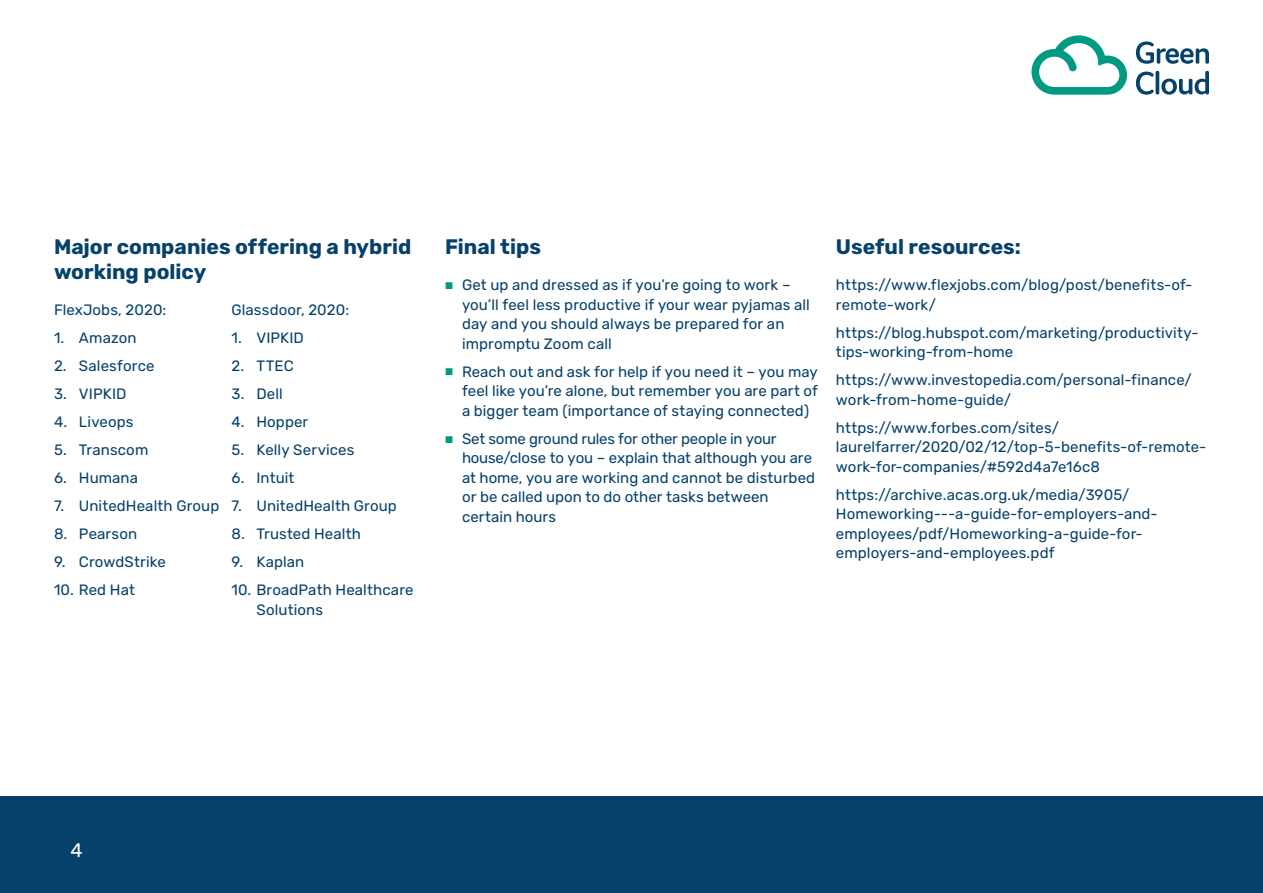
<style>
.page{position:relative;width:1263px;height:893px;background:#fff}
.page>*{position:absolute;margin:0;border:0;box-sizing:border-box;transform-origin:0 0}
.Subheader{font:700 21px/25.2px "Rubik";color:#06416a}
.t1{font:19.5px "Rubik";color:#fff}
.Body_Text{font:15px/19.5px "Rubik";letter-spacing:.005em;color:#06416a}
.s1{font-family:"Work Sans";font-weight:700;font-size:13.5px;color:#009982}
</style>
<div class="page">
<div style="left:0;top:796px;width:1263px;height:97px;background:#06416a"></div>
<svg style="left:1136px;top:41px;width:73px;height:23px"></svg>
<svg style="left:1136px;top:72px;width:18px;height:23px"></svg>
<svg style="left:1155px;top:71px;width:4px;height:23px"></svg>
<svg style="left:1161px;top:71px;width:48px;height:24px"></svg>
<svg style="left:1031px;top:35px;width:96px;height:60px"></svg>
<p class="Subheader" style="left:54px;top:234px;width:359px">Major companies offering a hybrid working policy</p>
<p class="Body_Text" style="left:54px;top:301px;width:114px">FlexJobs, 2020:</p>
<p class="Body_Text" style="left:54px;top:329px;width:84px">1. Amazon</p>
<p class="Body_Text" style="left:54px;top:357px;width:102px">2. Salesforce</p>
<p class="Body_Text" style="left:54px;top:385px;width:74px">3. VIPKID</p>
<p class="Body_Text" style="left:54px;top:413px;width:81px">4. Liveops</p>
<p class="Body_Text" style="left:54px;top:441px;width:96px">5. Transcom</p>
<p class="Body_Text" style="left:54px;top:469px;width:86px">6. Humana</p>
<p class="Body_Text" style="left:54px;top:497px;width:167px">7. UnitedHealth Group</p>
<p class="Body_Text" style="left:54px;top:525px;width:85px">8. Pearson</p>
<p class="Body_Text" style="left:54px;top:553px;width:113px">9. CrowdStrike</p>
<p class="Body_Text" style="left:54px;top:581px;width:82px">10. Red Hat</p>
<p class="Body_Text" style="left:231px;top:300px;width:119px">Glassdoor, 2020:</p>
<p class="Body_Text" style="left:231px;top:328px;width:74px">1. VIPKID</p>
<p class="Body_Text" style="left:231px;top:356px;width:64px">2. TTEC</p>
<p class="Body_Text" style="left:231px;top:384px;width:53px">3. Dell</p>
<p class="Body_Text" style="left:231px;top:412px;width:78px">4. Hopper</p>
<p class="Body_Text" style="left:231px;top:440px;width:124px">5. Kelly Services</p>
<p class="Body_Text" style="left:231px;top:468px;width:64px">6. Intuit</p>
<p class="Body_Text" style="left:231px;top:496px;width:167px">7. UnitedHealth Group</p>
<p class="Body_Text" style="left:231px;top:524px;width:131px">8. Trusted Health</p>
<p class="Body_Text" style="left:231px;top:552px;width:74px">9. Kaplan</p>
<p class="Body_Text" style="left:256px;top:580px;width:159px;text-indent:-25px">10. BroadPath Healthcare<br>Solutions</p>
<p class="Subheader" style="left:445px;top:234px;width:98px">Final tips</p>
<p class="Body_Text" style="left:462px;top:275px;width:349px;text-indent:-17px"><span class="s1">▪</span> Get up and dressed as if you’re going to work – you’ll feel less productive if your wear pyjamas all day and you should always be prepared for an impromptu Zoom call</p>
<p class="Body_Text" style="left:462px;top:362px;width:357px;text-align:justify;text-indent:-17px"><span class="s1">▪</span> Reach out and ask for help if you need it – you may feel like you’re alone, but remember you are part of a bigger team (importance of staying connected)</p>
<p class="Body_Text" style="left:462px;top:429px;width:355px;text-indent:-17px"><span class="s1">▪</span> Set some ground rules for other people in your house/close to you – explain that although you are at home, you are working and cannot be disturbed or be called upon to do other tasks between certain hours</p>
<p class="Subheader" style="left:836px;top:234px;width:186px">Useful resources:</p>
<p class="Body_Text" style="left:836px;top:275px;width:358px">https://www.flexjobs.com/blog/post/benefits-of&shy;remote-work/</p>
<p class="Body_Text" style="left:836px;top:323px;width:364px">https://blog.hubspot.com/marketing/productivity&shy;tips-working-from-home</p>
<p class="Body_Text" style="left:836px;top:370px;width:357px">https://www.investopedia.com/personal-finance/ work-from-home-guide/</p>
<p class="Body_Text" style="left:836px;top:418px;width:372px">https://www.forbes.com/sites/ laurelfarrer/2020/02/12/top-5-benefits-of-remote&shy;work-for-companies/#592d4a7e16c8</p>
<p class="Body_Text" style="left:836px;top:485px;width:323px">https://archive.acas.org.uk/media/3905/ Homeworking---a-guide-for-employers-and&shy;employees/pdf/Homeworking-a-guide-for&shy;employers-and-employees.pdf</p>
<h2 class="t1" style="left:70px;top:839px;width:14px">4</h2>
</div>
